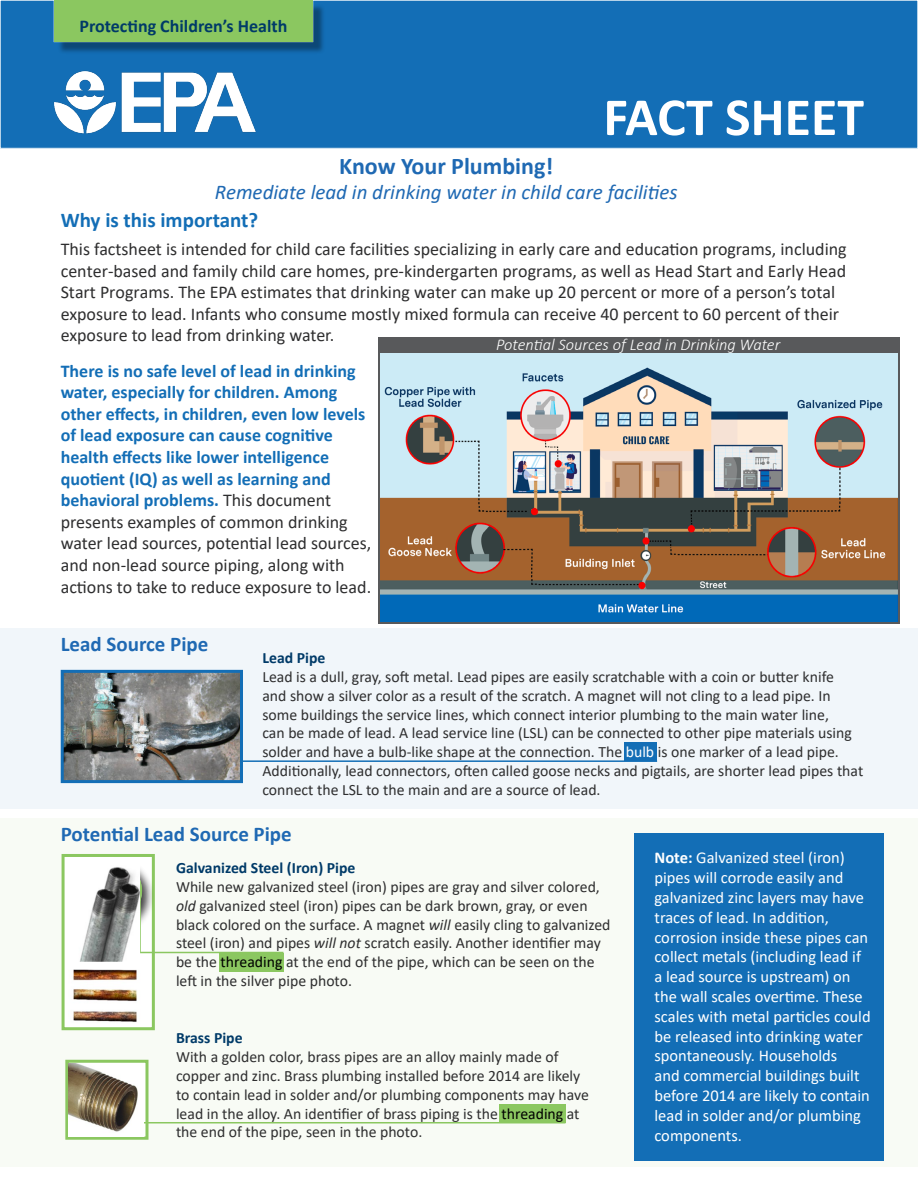
<style>
.page{position:relative;width:918px;height:1188px;background:#fff}
.page>*{position:absolute;margin:0;border:0;box-sizing:border-box;transform-origin:0 0}
.t1{font:700 54px "Calibri";color:#fff}
.t2{font:700 24px "Calibri";color:#1f69b3}
.t3{font:italic 21px "Calibri";color:#1f69b3}
.t4{font:700 21px "Calibri";color:#1f69b3}
.t5{font:700 21px "Calibri";color:#136eb6}
.t6{font:18px/21.6px "Calibri";color:#2e2e2f}
.t7{font:700 18px/21.6px "Calibri";color:#136eb6}
.t8{font:700 18px "Calibri";color:#003a68}
.t9{font:16.5px/19.8px "Calibri";color:#fff}
.t10{font:italic 300 16.5px "Calibri";color:#fff}
.t11{font:15.75px/18.9px "Calibri";color:#2e2e2f}
.t12{font:700 15.75px "Calibri";color:#003a68}
.s1{font-weight:400;color:#2e2e2f}
.s2{color:#fff}
.s3{font-style:italic}
.s4{color:#000}
.s5{font-weight:700}
</style>
<div class="page">
<div style="left:0;top:0;width:918px;height:148px;background:#136eb6"></div>
<div style="left:0;top:819px;width:918px;height:348px;background:#f8fbf5"></div>
<div style="left:378px;top:338px;width:522px;height:286px;background:#58595b"></div>
<div style="left:0;top:628px;width:918px;height:181px;background:#f1f6fa"></div>
<hr style="left:176px;top:760px;width:481px;height:2px;background:#136eb6">
<div style="left:624px;top:742px;width:33px;height:19px;background:#136eb6"></div>
<div style="left:219px;top:953px;width:65px;height:18px;background:#8bc760"></div>
<div style="left:499px;top:1104px;width:66px;height:19px;background:#8bc760"></div>
<div style="left:62px;top:854px;width:93px;height:176px;background:#fff;border:3px solid #8bc760"></div>
<div style="left:79px;top:856px;width:75px;height:79px;background:#000;opacity:.75"></div>
<div style="left:65px;top:1060px;width:83px;height:80px;background:#fff;border:3px solid #8bc760"></div>
<hr style="left:135px;top:1122px;width:431px;height:1px;background:#8bc760">
<hr style="left:139px;top:952px;width:145px;height:1px;background:#8bc760">
<div style="left:634px;top:834px;width:250px;height:327px;background:#136eb6"></div>
<hr style="left:139px;top:897px;width:2px;height:56px;background:#8bc760">
<div style="left:57px;top:3px;width:268px;height:51px;background:#000;opacity:.35"></div>
<div style="left:54px;top:0;width:259px;height:42px;background:#8bc760"></div>
<img style="left:53px;top:70px;width:203px;height:64px">
<img style="left:380px;top:354px;width:517px;height:267px">
<img style="left:65px;top:674px;width:174px;height:105px">
<div style="left:61px;top:670px;width:182px;height:113px;border:3px solid #136eb6"></div>
<img style="left:79px;top:858px;width:61px;height:104px">
<img style="left:73px;top:969px;width:64px;height:53px">
<img style="left:68px;top:1063px;width:75px;height:74px">
<p class="t8" style="left:79px;top:14px;width:209px">Protecting Children’s Health</p>
<p class="t1" style="left:603px;top:84px;width:262px">FACT SHEET</p>
<p class="t2" style="left:339px;top:151px;width:216px">Know Your Plumbing!</p>
<p class="t3" style="left:215px;top:177px;width:464px">Remediate lead in drinking water in child care facilities</p>
<p class="t5" style="left:61px;top:207px;width:199px">Why is this important?</p>
<p class="t6" style="left:61px;top:238px;width:788px">This factsheet is intended for child care facilities specializing in early care and education programs, including center-based and family child care homes, pre-kindergarten programs, as well as Head Start and Early Head Start Programs. The EPA estimates that drinking water can make up 20 percent or more of a person’s total exposure to lead. Infants who consume mostly mixed formula can receive 40 percent to 60 percent of their exposure to lead from drinking water.</p>
<p class="t7" style="left:61px;top:359px;width:312px">There is no safe level of lead in drinking water, especially for children. Among other effects, in children, even low levels of lead exposure can cause cognitive health effects like lower intelligence quotient (IQ) as well as learning and behavioral problems. <span class="s1">This document presents examples of common drinking water lead sources, potential lead sources, and non-lead source piping, along with actions to take to reduce exposure to lead.</span></p>
<p class="t10" style="left:496px;top:334px;width:286px">Potential Sources of Lead in Drinking Water</p>
<p class="t4" style="left:61px;top:631px;width:149px">Lead Source Pipe</p>
<p class="t12" style="left:262px;top:648px;width:65px">Lead Pipe</p>
<p class="t11" style="left:262px;top:667px;width:602px">Lead is a dull, gray, soft metal. Lead pipes are easily scratchable with a coin or butter knife<br>and show a silver color as a result of the scratch. A magnet will not cling to a lead pipe. In some buildings the service lines, which connect interior plumbing to the main water line,<br>can be made of lead. A lead service line (LSL) can be connected to other pipe materials using solder and have a bulb-like shape at the connection. The <span class="s2">bulb</span> is one marker of a lead pipe.<br>Additionally, lead connectors, often called goose necks and pigtails, are shorter lead pipes that connect the LSL to the main and are a source of lead.</p>
<p class="t4" style="left:61px;top:821px;width:233px">Potential Lead Source Pipe</p>
<p class="t12" style="left:176px;top:858px;width:181px">Galvanized Steel (Iron) Pipe</p>
<p class="t11" style="left:176px;top:877px;width:436px">While new galvanized steel (iron) pipes are gray and silver colored, <span class="s3">old</span> galvanized steel (iron) pipes can be dark brown, gray, or even black colored on the surface. A magnet <span class="s3">will</span> easily cling to galvanized steel (iron) and pipes <span class="s3">will not</span> scratch easily. Another identifier may be the <span class="s4">threading</span> at the end of the pipe, which can be seen on the left in the silver pipe photo.</p>
<p class="t9" style="left:654px;top:848px;width:218px"><span class="s5">Note:</span> Galvanized steel (iron) pipes will corrode easily and galvanized zinc layers may have traces of lead. In addition, corrosion inside these pipes can collect metals (including lead if a lead source is upstream) on the wall scales overtime. These scales with metal particles could be released into drinking water spontaneously. Households<br>and commercial buildings built before 2014 are likely to contain lead in solder and/or plumbing components.</p>
<p class="t12" style="left:176px;top:1028px;width:68px">Brass Pipe</p>
<p class="t11" style="left:176px;top:1047px;width:414px">With a golden color, brass pipes are an alloy mainly made of copper and zinc. Brass plumbing installed before 2014 are likely to contain lead in solder and/or plumbing components may have lead in the alloy. An identifier of brass piping is the <span class="s4">threading</span> at the end of the pipe, seen in the photo.</p>
</div>
